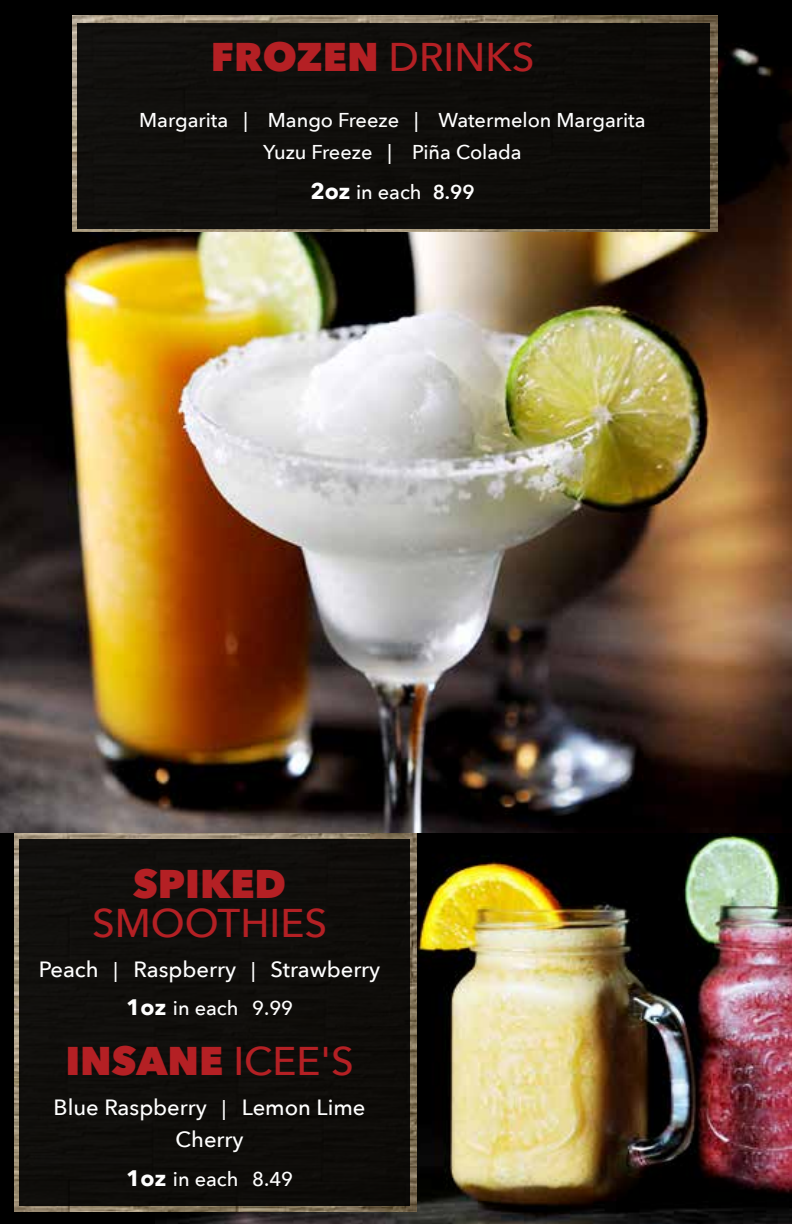
<style>
.page{position:relative;width:792px;height:1224px;background:#fff}
.page>*{position:absolute;margin:0;border:0;box-sizing:border-box;transform-origin:0 0}
.t1{font:800 40px "Avenir Next";color:#b42024}
.t2{font:500 40px "Avenir Next";color:#b42024}
.t3{font:500 22px/32px "Avenir Next";color:#fff;text-align:center}
.t4{font:500 20px/32px "Avenir Next";color:#fff;text-align:center}
.s1{font-weight:500}
.s2{font-weight:700;font-size:22.4px}
.s3{font-weight:600}
.s4{font-size:20px}
</style>
<div class="page">
<img style="left:0;top:0;width:792px;height:834px">
<img style="left:72px;top:16px;width:645px;height:215px">
<div style="left:77px;top:23px;width:633px;height:205px;background:#0f0d0b"></div>
<div style="left:0;top:834px;width:792px;height:390px;background:#000"></div>
<img style="left:155px;top:834px;width:637px;height:390px">
<img style="left:14px;top:834px;width:402px;height:377px">
<div style="left:20px;top:839px;width:390px;height:366px;background:#0f0e0b"></div>
<h1 class="t1" style="left:211px;top:32px;width:325px">FROZEN <span class="s1">DRINKS</span></h1>
<p class="t4" style="left:139px;top:103px;width:508px">Margarita | Mango Freeze | Watermelon Margarita<br>Yuzu Freeze | Piña Colada</p>
<p class="t4" style="left:310px;top:175px;width:166px"><span class="s2">2oz</span> in each <span class="s3">8.99</span></p>
<h1 class="t1" style="left:133px;top:859px;width:155px">SPIKED</h1>
<h1 class="t2" style="left:92px;top:889px;width:237px">SMOOTHIES</h1>
<p class="t3" style="left:39px;top:952px;width:343px">Peach <span class="s4">|</span> Raspberry <span class="s4">|</span> Strawberry</p>
<p class="t4" style="left:126px;top:991px;width:169px"><span class="s2">1oz</span> in each 9.99</p>
<h1 class="t1" style="left:65px;top:1037px;width:290px">INSANE <span class="s1">ICEE'S</span></h1>
<p class="t3" style="left:54px;top:1091px;width:313px">Blue Raspberry <span class="s4">|</span> Lemon Lime<br>Cherry</p>
<p class="t4" style="left:126px;top:1162px;width:169px"><span class="s2">1oz</span> in each 8.49</p>
</div>
